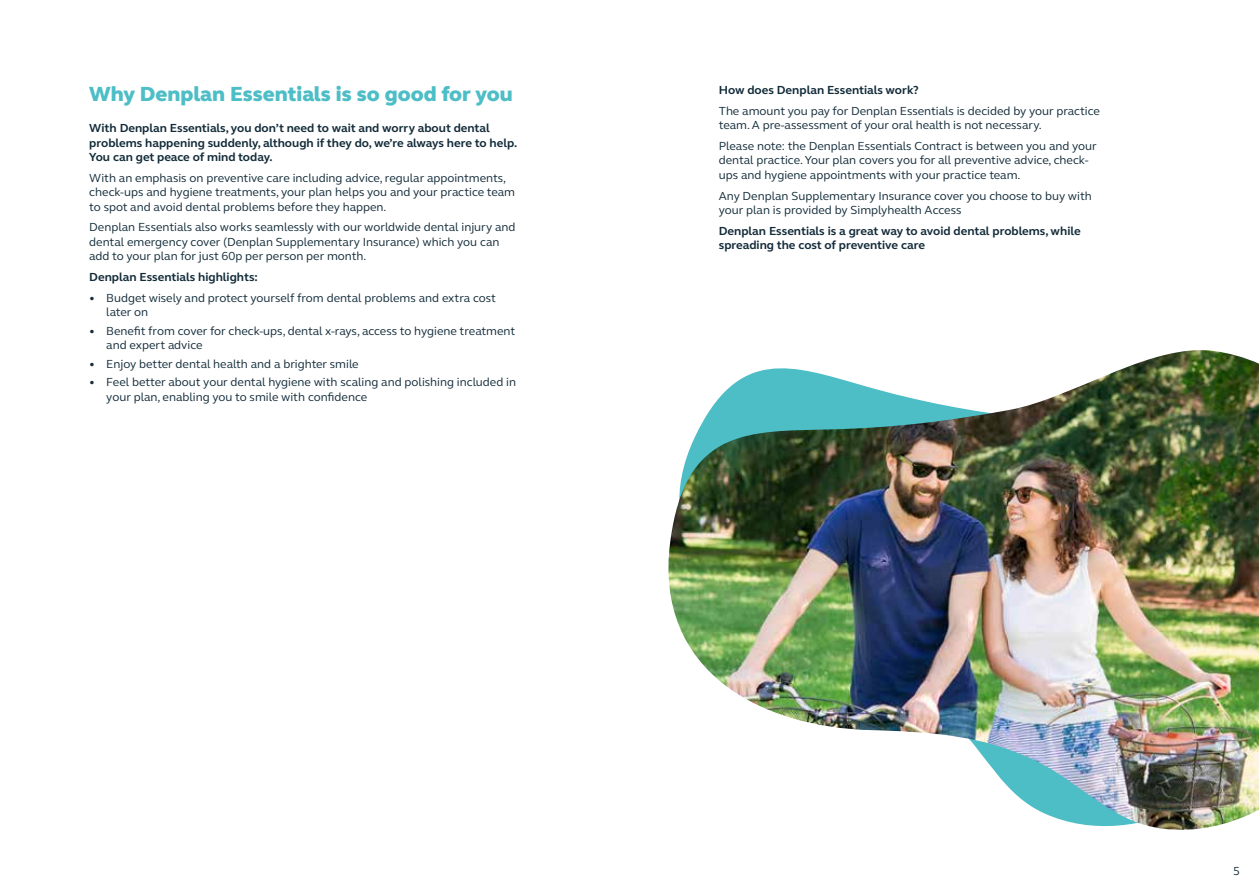
<style>
.page{position:relative;width:1259px;height:893px;background:#fff}
.page>*{position:absolute;margin:0;border:0;box-sizing:border-box;transform-origin:0 0}
.t1{font:800 21px "FS Elliot Pro";color:#4dbdc6}
.t2{font:12px/14.4px "FS Elliot";color:#122b39}
.t3{font:700 12px/14.4px "FS Elliot";color:#122b39}
</style>
<div class="page">
<img style="left:668px;top:350px;width:591px;height:480px">
<h1 class="t1" style="left:89px;top:80px;width:425px">Why Denplan Essentials is so good for you</h1>
<p class="t3" style="left:89px;top:121px;width:429px">With Denplan Essentials, you don’t need to wait and worry about dental problems happening suddenly, although if they do, we’re always here to help.<br>You can get peace of mind today.</p>
<p class="t2" style="left:89px;top:170px;width:427px">With an emphasis on preventive care including advice, regular appointments, check-ups and hygiene treatments, your plan helps you and your practice team to spot and avoid dental problems before they happen.</p>
<p class="t2" style="left:89px;top:220px;width:428px">Denplan Essentials also works seamlessly with our worldwide dental injury and dental emergency cover (Denplan Supplementary Insurance) which you can add to your plan for just 60p per person per month.</p>
<p class="t3" style="left:89px;top:270px;width:170px">Denplan Essentials highlights:</p>
<p class="t2" style="left:106px;top:290px;width:391px;text-indent:-17px">• Budget wisely and protect yourself from dental problems and extra cost later on</p>
<p class="t2" style="left:106px;top:323px;width:410px;text-indent:-17px">• Benefit from cover for check-ups, dental x-rays, access to hygiene treatment and expert advice</p>
<p class="t2" style="left:89px;top:356px;width:271px">• Enjoy better dental health and a brighter smile</p>
<p class="t2" style="left:106px;top:375px;width:411px;text-indent:-17px">• Feel better about your dental hygiene with scaling and polishing included in your plan, enabling you to smile with confidence</p>
<p class="t3" style="left:719px;top:83px;width:201px">How does Denplan Essentials work?</p>
<p class="t2" style="left:719px;top:103px;width:383px">The amount you pay for Denplan Essentials is decided by your practice team. A pre-assessment of your oral health is not necessary.</p>
<p class="t2" style="left:719px;top:138px;width:379px">Please note: the Denplan Essentials Contract is between you and your dental practice. Your plan covers you for all preventive advice, check&shy;ups and hygiene appointments with your practice team.</p>
<p class="t2" style="left:719px;top:188px;width:374px">Any Denplan Supplementary Insurance cover you choose to buy with your plan is provided by Simplyhealth Access</p>
<p class="t3" style="left:719px;top:223px;width:363px">Denplan Essentials is a great way to avoid dental problems, while spreading the cost of preventive care</p>
<p class="t2" style="left:1233px;top:863px;width:8px">5</p>
</div>
